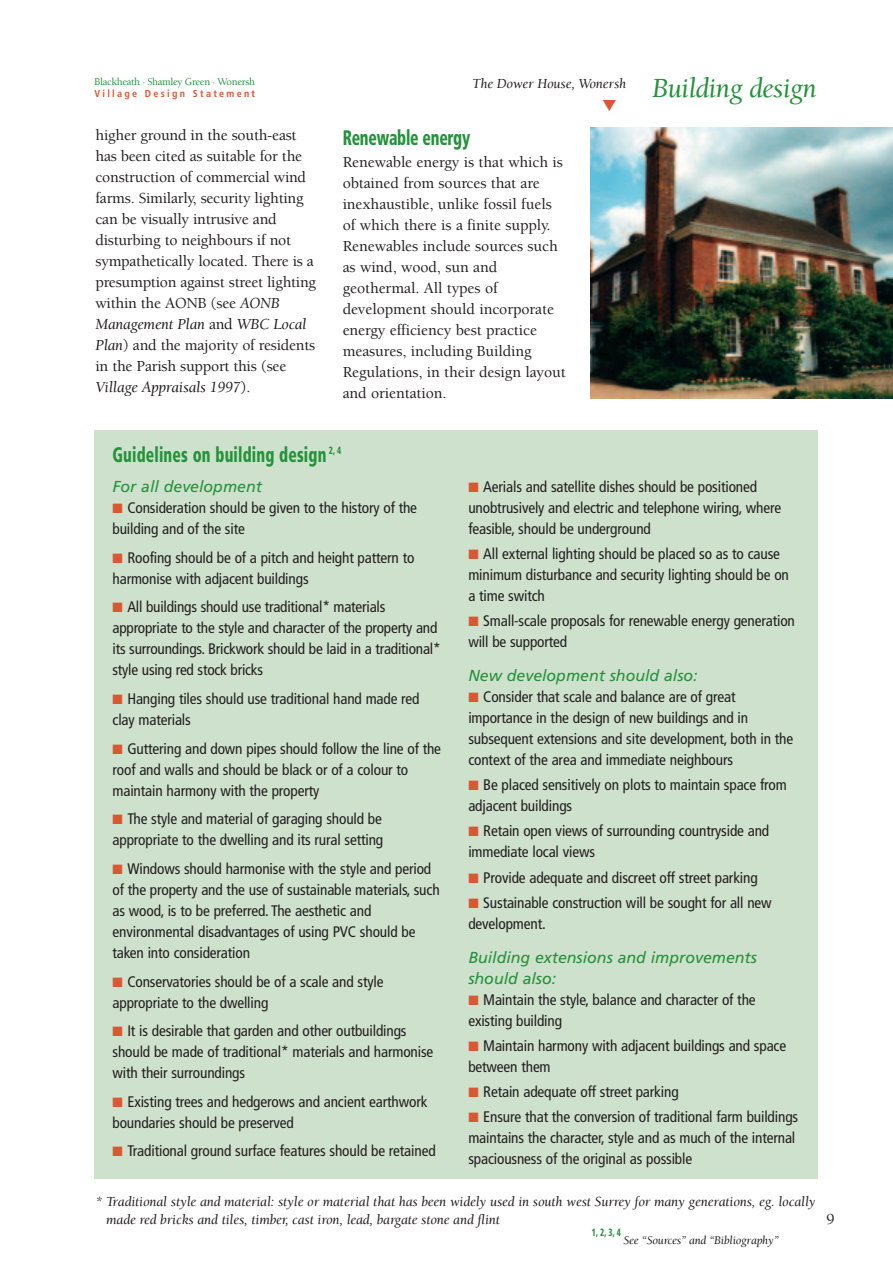
<style>
.page{position:relative;width:893px;height:1263px;background:#fff}
.page>*{position:absolute;margin:0;border:0;box-sizing:border-box;transform-origin:0 0}
.t1{font:italic 28.5px "Berkeley";letter-spacing:-.025em;color:#24923b}
.t2{font:900 condensed 21px "Frutiger";letter-spacing:.01em;color:#24923b;scale:.75 1}
.t3{font:900 condensed 21px "Frutiger";letter-spacing:-.015em;color:#24923b;scale:.75 1}
.t4{font:italic 15.9px/21px "Frutiger";color:#24923b}
.t5{font:500 15.75px/21px "Berkeley";letter-spacing:-.015em;color:#231f20}
.t6{font:condensed 15.3px/21px "Frutiger";letter-spacing:-.01em;color:#231f20}
.t7{font:italic 14.25px/18px "Berkeley";letter-spacing:-.01em;color:#231f20}
.t8{font:italic 12px "Berkeley";letter-spacing:-.015em;color:#231f20}
.t9{font:500 10.5px "Berkeley";letter-spacing:-.025em;color:#24923b}
.t10{font:900 condensed 10.5px "Frutiger";color:#24923b;scale:.75 1}
.t11{font:700 condensed 10.2px "Frutiger";letter-spacing:.225em;color:#d95834}
.s1{font-weight:400;font-style:italic}
.s2{color:#d95834}
</style>
<div class="page">
<div style="left:94px;top:431px;width:723px;height:748px;background:#cee1cc"></div>
<img style="left:590px;top:128px;width:302px;height:270px">
<p class="t9" style="left:95px;top:77px;width:162px">Blackheath · Shamley Green · Wonersh</p>
<p class="t11" style="left:95px;top:89px;width:162px">Village Design Statement</p>
<p class="t7" style="left:472px;top:76px;width:155px">The Dower House, Wonersh</p>
<p class="t5" style="left:95px;top:126px;width:222px">higher ground in the south-east has been cited as suitable for the construction of commercial wind farms. Similarly, security lighting can be visually intrusive and disturbing to neighbours if not sympathetically located. There is a presumption against street lighting within the AONB (see <span class="s1">AONB<br>Management Plan</span> and <span class="s1">WBC Local<br>Plan</span>) and the majority of residents in the Parish support this (see<br><span class="s1">Village Appraisals 1997</span>).</p>
<h2 class="t3" style="left:342px;top:129px;width:172px">Renewable energy</h2>
<p class="t5" style="left:342px;top:153px;width:225px">Renewable energy is that which is obtained from sources that are inexhaustible, unlike fossil fuels of which there is a finite supply.<br>Renewables include sources such as wind, wood, sun and geothermal. All types of development should incorporate energy efficiency best practice measures, including Building<br>Regulations, in their design layout and orientation.</p>
<h1 class="t1" style="left:652px;top:77px;width:166px">Building design</h1>
<h2 class="t2" style="left:112px;top:446px;width:306px">Guidelines on building design <sup>2,</sup> <sup>4</sup></h2>
<p class="t4" style="left:112px;top:477px;width:151px">For all development</p>
<p class="t6" style="left:112px;top:498px;width:306px"><span class="s2">■</span> Consideration should be given to the history of the building and of the site</p>
<p class="t6" style="left:112px;top:548px;width:303px"><span class="s2">■</span> Roofing should be of a pitch and height pattern to harmonise with adjacent buildings</p>
<p class="t6" style="left:112px;top:598px;width:330px"><span class="s2">■</span> All buildings should use traditional* materials appropriate to the style and character of the property and its surroundings. Brickwork should be laid in a traditional* style using red stock bricks</p>
<p class="t6" style="left:112px;top:689px;width:308px"><span class="s2">■</span> Hanging tiles should use traditional hand made red clay materials</p>
<p class="t6" style="left:112px;top:739px;width:330px"><span class="s2">■</span> Guttering and down pipes should follow the line of the roof and walls and should be black or of a colour to maintain harmony with the property</p>
<p class="t6" style="left:112px;top:810px;width:272px"><span class="s2">■</span> The style and material of garaging should be appropriate to the dwelling and its rural setting</p>
<p class="t6" style="left:112px;top:859px;width:329px"><span class="s2">■</span> Windows should harmonise with the style and period of the property and the use of sustainable materials, such as wood, is to be preferred. The aesthetic and environmental disadvantages of using PVC should be taken into consideration</p>
<p class="t6" style="left:112px;top:972px;width:272px"><span class="s2">■</span> Conservatories should be of a scale and style appropriate to the dwelling</p>
<p class="t6" style="left:112px;top:1022px;width:322px"><span class="s2">■</span> It is desirable that garden and other outbuildings should be made of traditional* materials and harmonise with their surroundings</p>
<p class="t6" style="left:112px;top:1092px;width:316px"><span class="s2">■</span> Existing trees and hedgerows and ancient earthwork boundaries should be preserved</p>
<p class="t6" style="left:112px;top:1142px;width:325px"><span class="s2">■</span> Traditional ground surface features should be retained</p>
<p class="t6" style="left:468px;top:477px;width:314px"><span class="s2">■</span> Aerials and satellite dishes should be positioned unobtrusively and electric and telephone wiring, where feasible, should be underground</p>
<p class="t6" style="left:468px;top:544px;width:322px"><span class="s2">■</span> All external lighting should be placed so as to cause minimum disturbance and security lighting should be on a time switch</p>
<p class="t6" style="left:468px;top:611px;width:328px"><span class="s2">■</span> Small-scale proposals for renewable energy generation will be supported</p>
<p class="t4" style="left:468px;top:666px;width:231px">New development should also:</p>
<p class="t6" style="left:468px;top:687px;width:326px"><span class="s2">■</span> Consider that scale and balance are of great importance in the design of new buildings and in subsequent extensions and site development, both in the context of the area and immediate neighbours</p>
<p class="t6" style="left:468px;top:775px;width:320px"><span class="s2">■</span> Be placed sensitively on plots to maintain space from adjacent buildings</p>
<p class="t6" style="left:468px;top:822px;width:302px"><span class="s2">■</span> Retain open views of surrounding countryside and immediate local views</p>
<p class="t6" style="left:468px;top:868px;width:291px"><span class="s2">■</span> Provide adequate and discreet off street parking</p>
<p class="t6" style="left:468px;top:893px;width:305px"><span class="s2">■</span> Sustainable construction will be sought for all new development.</p>
<p class="t4" style="left:468px;top:948px;width:290px">Building extensions and improvements should also:</p>
<p class="t6" style="left:468px;top:990px;width:289px"><span class="s2">■</span> Maintain the style, balance and character of the existing building</p>
<p class="t6" style="left:468px;top:1036px;width:319px"><span class="s2">■</span> Maintain harmony with adjacent buildings and space between them</p>
<p class="t6" style="left:468px;top:1082px;width:212px"><span class="s2">■</span> Retain adequate off street parking</p>
<p class="t6" style="left:468px;top:1108px;width:331px"><span class="s2">■</span> Ensure that the conversion of traditional farm buildings maintains the character, style and as much of the internal spaciousness of the original as possible</p>
<p class="t7" style="left:106px;top:1193px;width:711px;text-indent:-11px">* Traditional style and material: style or material that has been widely used in south west Surrey for many generations, eg. locally made red bricks and tiles, timber, cast iron, lead, bargate stone and flint</p>
<p class="t10" style="left:592px;top:1228px;width:40px">1, 2, 3, 4</p>
<p class="t8" style="left:623px;top:1235px;width:157px">See “Sources” and “Bibliography”</p>
<p class="t5" style="left:826px;top:1210px;width:10px">9</p>
</div>
